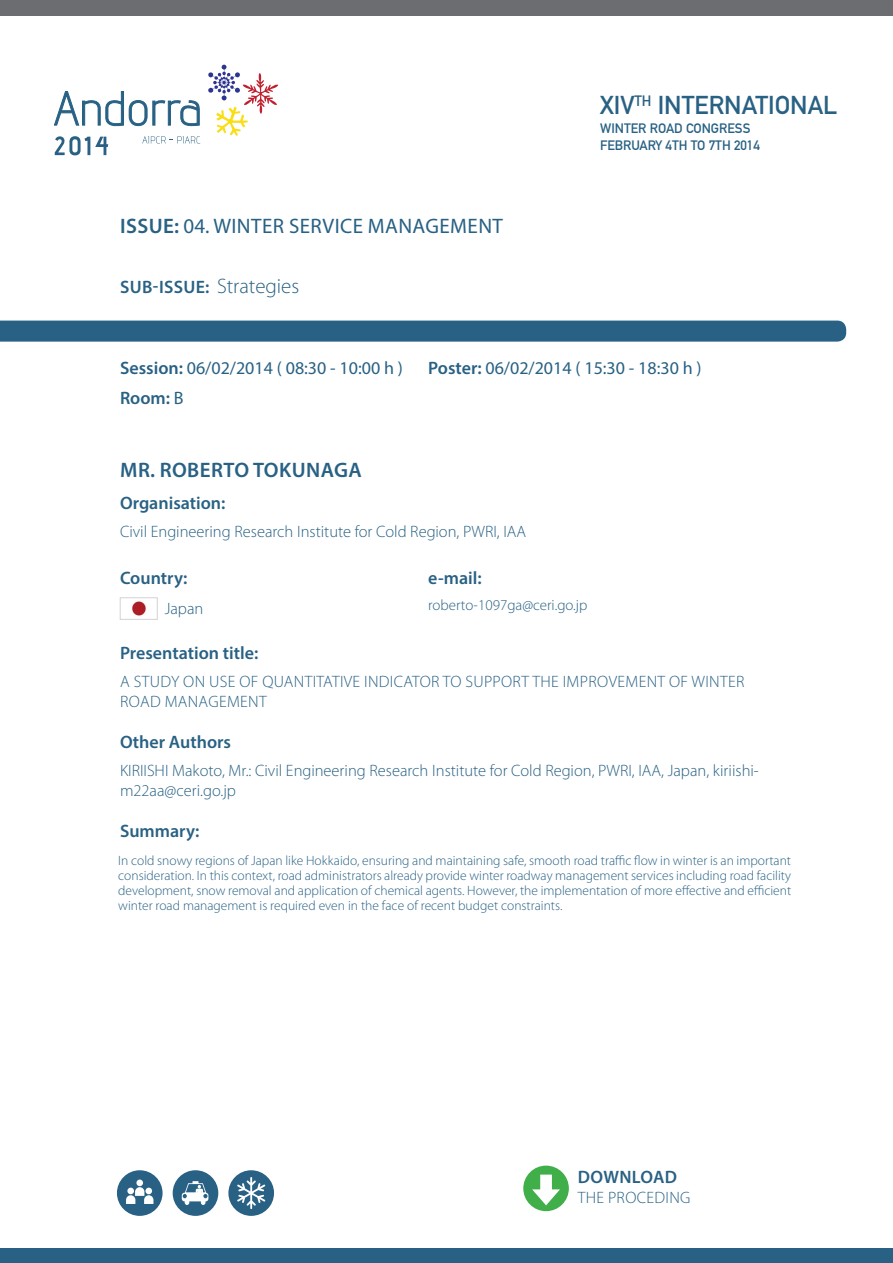
<style>
.page{position:relative;width:893px;height:1263px;background:#fff}
.page>*{position:absolute;margin:0;border:0;box-sizing:border-box;transform-origin:0 0}
.t1{font:25.5px "DIN Mittelschrift Std";color:#286184}
.Estilo_de_párrafo_3{font:21px "Myriad Pro";letter-spacing:.02em;color:#286184}
.t2{font:600 21px "Myriad Pro";letter-spacing:.02em;color:#286184}
.Estilo_de_párrafo_2{font:600 18px "Myriad Pro";color:#286184}
.t3{font:18px "Myriad Pro";color:#286184}
.Estilo_de_párrafo_2-2{font:600 18px "Myriad Pro";letter-spacing:.02em;color:#286184}
.Estilo_de_párrafo_2-3{font:300 16.5px/19.8px "Myriad Pro";color:#286184}
.Estilo_de_párrafo_2-4{font:300 16.5px/19.8px "Myriad Pro";letter-spacing:.02em;color:#286184}
.Estilo_de_párrafo_2-5{font:300 15px "Myriad Pro";color:#286184}
.t4{font:300 13.5px/15px "Myriad Pro";color:#286184;text-align:justify}
.t5{font:13.5px/16.2px "DIN Mittelschrift Std";color:#286184}
.s1{font-weight:600}
.s2{font-weight:300;font-size:21px}
.s3{font-weight:400}
</style>
<div class="page">
<svg style="left:173px;top:1170px;width:45px;height:46px"></svg>
<svg style="left:228px;top:1170px;width:46px;height:46px"></svg>
<svg style="left:117px;top:1170px;width:46px;height:46px"></svg>
<div style="left:0;top:1248px;width:893px;height:15px;background:#286184"></div>
<div style="left:0;top:0;width:893px;height:16px;background:#6c6d70"></div>
<svg style="left:54px;top:91px;width:146px;height:36px"></svg>
<svg style="left:55px;top:136px;width:53px;height:19px"></svg>
<svg style="left:142px;top:136px;width:58px;height:8px"></svg>
<svg style="left:208px;top:65px;width:70px;height:71px"></svg>
<div style="left:0;top:321px;width:846px;height:21px;background:#286184"></div>
<div style="left:523px;top:1165px;width:46px;height:46px;background:#40ae49;border-radius:50%"></div>
<svg style="left:532px;top:1174px;width:28px;height:31px"></svg>
<img style="left:132px;top:601px;width:14px;height:15px">
<div style="left:120px;top:598px;width:37px;height:21px;border:1px solid #d4d3d3"></div>
<p class="Estilo_de_párrafo_3" style="left:120px;top:215px;width:384px"><span class="s1">ISSUE:</span> 04. WINTER SERVICE MANAGEMENT</p>
<p class="Estilo_de_párrafo_2-2" style="left:120px;top:275px;width:180px">SUB-ISSUE: <span class="s2">Strategies</span></p>
<h1 class="t1" style="left:600px;top:90px;width:239px">XIV<sup>TH</sup> INTERNATIONAL</h1>
<p class="t5" style="left:600px;top:121px;width:161px">WINTER ROAD CONGRESS<br>FEBRUARY 4TH TO 7TH 2014</p>
<p class="t3" style="left:120px;top:358px;width:284px"><span class="s1">Session:</span> 06/02/2014 ( 08:30 - 10:00 h )</p>
<p class="Estilo_de_párrafo_2" style="left:120px;top:386px;width:65px">Room: <span class="s3">B</span></p>
<p class="t3" style="left:428px;top:358px;width:275px"><span class="s1">Poster:</span> 06/02/2014 ( 15:30 - 18:30 h )</p>
<p class="t2" style="left:120px;top:457px;width:243px">MR. ROBERTO TOKUNAGA</p>
<p class="Estilo_de_párrafo_2" style="left:120px;top:491px;width:107px">Organisation:</p>
<p class="Estilo_de_párrafo_2-3" style="left:120px;top:522px;width:408px">Civil Engineering Research Institute for Cold Region, PWRI, IAA</p>
<p class="Estilo_de_párrafo_2" style="left:120px;top:566px;width:69px">Country:</p>
<p class="Estilo_de_párrafo_2-3" style="left:165px;top:598px;width:40px">Japan</p>
<p class="Estilo_de_párrafo_2" style="left:428px;top:566px;width:55px">e-mail:</p>
<p class="Estilo_de_párrafo_2-5" style="left:428px;top:596px;width:161px">roberto-1097ga@ceri.go.jp</p>
<p class="Estilo_de_párrafo_2" style="left:120px;top:641px;width:140px">Presentation title:</p>
<p class="Estilo_de_párrafo_2-4" style="left:120px;top:671px;width:626px">A STUDY ON USE OF QUANTITATIVE INDICATOR TO SUPPORT THE IMPROVEMENT OF WINTER<br>ROAD MANAGEMENT</p>
<p class="Estilo_de_párrafo_2" style="left:120px;top:730px;width:113px">Other Authors</p>
<p class="Estilo_de_párrafo_2-3" style="left:120px;top:760px;width:640px">KIRIISHI Makoto, Mr.: Civil Engineering Research Institute for Cold Region, PWRI, IAA, Japan, kiriishi&shy;m22aa@ceri.go.jp</p>
<p class="Estilo_de_párrafo_2" style="left:120px;top:819px;width:81px">Summary:</p>
<p class="t4" style="left:118px;top:852px;width:674px">In cold snowy regions of Japan like Hokkaido, ensuring and maintaining safe, smooth road traffic flow in winter is an important consideration. In this context, road administrators already provide winter roadway management services including road facility development, snow removal and application of chemical agents. However, the implementation of more effective and efficient winter road management is required even in the face of recent budget constraints.</p>
<p class="Estilo_de_párrafo_2-2" style="left:578px;top:1165px;width:101px">DOWNLOAD</p>
<p class="Estilo_de_párrafo_2-4" style="left:578px;top:1187px;width:114px">THE PROCEDING</p>
</div>
